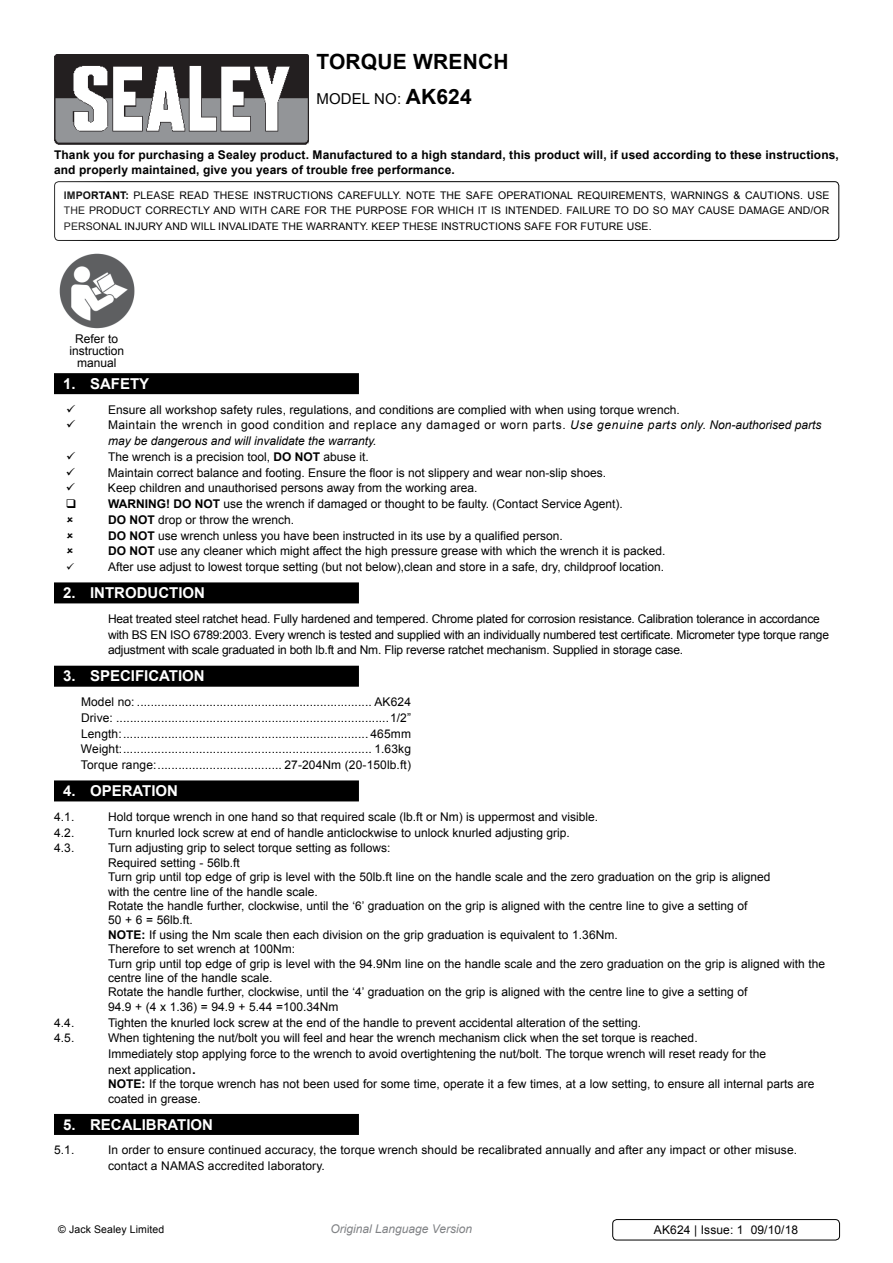
<style>
.page{position:relative;width:893px;height:1263px;background:#fff}
.page>*{position:absolute;margin:0;border:0;box-sizing:border-box;transform-origin:0 0}
.t1{font:700 21px "Arial";letter-spacing:.01em;color:#000}
.t2{font:700 15px "Arial";color:#fff}
.t3{font:15px "Arial";letter-spacing:.01em;color:#000}
.t4{font:12px/15.8px "Arial";color:#000}
.t5{font:700 12px/15.8px "Arial";letter-spacing:.01em;color:#000}
.t6{font:italic 12px "Arial";color:#808285}
.t7{font:10.5px/15.8px "Arial";letter-spacing:.01em;color:#000;text-align:justify}
.s1{font-weight:700;font-size:21px}
.s2{font-weight:700}
.s3{font-style:italic}
.s4{font-size:18px}
</style>
<div class="page">
<img style="left:54px;top:54px;width:255px;height:90px">
<div style="left:54px;top:181px;width:785px;height:60px;border:1px solid #000;border-radius:4px"></div>
<div style="left:54px;top:373px;width:305px;height:21px;background:#000"></div>
<div style="left:54px;top:582px;width:305px;height:21px;background:#000"></div>
<div style="left:54px;top:666px;width:305px;height:21px;background:#000"></div>
<div style="left:54px;top:780px;width:305px;height:21px;background:#000"></div>
<div style="left:54px;top:1114px;width:305px;height:21px;background:#000"></div>
<img style="left:59px;top:253px;width:76px;height:76px">
<div style="left:612px;top:1219px;width:228px;height:21px;border:1px solid #000;border-radius:4px"></div>
<h1 class="t1" style="left:316px;top:48px;width:194px">tORQUE WRENCH</h1>
<p class="t3" style="left:316px;top:88px;width:157px">MODEL NO: <span class="s1">ak624</span></p>
<p class="t5" style="left:54px;top:147px;width:786px">Thank you for purchasing a Sealey product. Manufactured to a high standard, this product will, if used according to these instructions, and properly maintained, give you years of trouble free performance.</p>
<p class="t7" style="left:64px;top:187px;width:767px"><span class="s2">IMPORTANT:</span> PLEASE READ THESE INSTRUCTIONS CAREFULLY. NOTE THE SAFE OPERATIONAL REQUIREMENTS, WARNINGS &amp; CAUTIONS. USE THE PRODUCT CORRECTLY AND WITH CARE FOR THE PURPOSE FOR WHICH IT IS INTENDED. FAILURE TO DO SO MAY CAUSE DAMAGE AND/OR PERSONAL INJURY AND WILL INVALIDATE THE WARRANTY. KEEP THESE INSTRUCTIONS SAFE FOR FUTURE USE.</p>
<p class="t4" style="left:69px;top:332px;width:56px;line-height:12px;text-align:center">Refer to instruction manual</p>
<p class="t2" style="left:63px;top:374px;width:88px">1. SAFETY</p>
<p class="t4" style="left:108px;top:402px;width:715px">Ensure all workshop safety rules, regulations, and conditions are complied with when using torque wrench.<br>Maintain the wrench in good condition and replace any damaged or worn parts. <span class="s3">Use genuine parts only. Non-authorised parts may be dangerous and will invalidate the warranty.<br></span>The wrench is a precision tool, <span class="s2">DO NOT</span> abuse it.<br>Maintain correct balance and footing. Ensure the floor is not slippery and wear non-slip shoes.<br>Keep children and unauthorised persons away from the working area.<br><span class="s2">WARNING! DO NOT</span> use the wrench if damaged or thought to be faulty. (Contact Service Agent).<br><span class="s2">DO NOT</span> drop or throw the wrench.<br><span class="s2">DO NOT</span> use wrench unless you have been instructed in its use by a qualified person.<br><span class="s2">DO NOT</span> use any cleaner which might affect the high pressure grease with which the wrench it is packed.<br>After use adjust to lowest torque setting (but not below),clean and store in a safe, dry, childproof location.</p>
<p class="t2" style="left:63px;top:583px;width:143px">2. INTRODUCTION</p>
<p class="t4" style="left:108px;top:611px;width:722px">Heat treated steel ratchet head. Fully hardened and tempered. Chrome plated for corrosion resistance. Calibration tolerance in accordance with BS EN ISO 6789:2003. Every wrench is tested and supplied with an individually numbered test certificate. Micrometer type torque range adjustment with scale graduated in both lb.ft and Nm. Flip reverse ratchet mechanism. Supplied in storage case.</p>
<p class="t2" style="left:63px;top:666px;width:143px">3. SPECIFICATION</p>
<p class="t4" style="left:81px;top:694px;width:332px;text-align:justify">model no: .................................................................... AK624<br>Drive: ...............................................................................1/2” Length:....................................................................... 465mm Weight:........................................................................ 1.63kg Torque range:.................................... 27-204Nm (20-150lb.ft)</p>
<p class="t2" style="left:63px;top:781px;width:39px">4. oper</p>
<p class="t2" style="left:133px;top:781px;width:29px">ation</p>
<p class="t4" style="left:54px;top:809px;width:22px">4.1.</p>
<p class="t4" style="left:108px;top:809px;width:492px">Hold torque wrench in one hand so that required scale (lb.ft or Nm) is uppermost and visible.</p>
<p class="t4" style="left:54px;top:825px;width:22px">4.2.</p>
<p class="t4" style="left:108px;top:825px;width:463px">Turn knurled lock screw at end of handle anticlockwise to unlock knurled adjusting grip.</p>
<p class="t4" style="left:54px;top:840px;width:22px">4.3.</p>
<p class="t4" style="left:108px;top:841px;width:719px;line-height:14.4px">Turn adjusting grip to select torque setting as follows:<br>Required setting - 56lb.ft<br>Turn grip until top edge of grip is level with the 50lb.ft line on the handle scale and the zero graduation on the grip is aligned<br>with the centre line of the handle scale.<br>Rotate the handle further, clockwise, until the ‘6’ graduation on the grip is aligned with the centre line to give a setting of<br>50 + 6 = 56lb.ft.<br><span class="s2">NOTE:</span> If using the Nm scale then each division on the grip graduation is equivalent to 1.36Nm.<br>Therefore to set wrench at 100Nm:<br>Turn grip until top edge of grip is level with the 94.9Nm line on the handle scale and the zero graduation on the grip is aligned with the centre line of the handle scale.<br>Rotate the handle further, clockwise, until the ‘4’ graduation on the grip is aligned with the centre line to give a setting of<br>94.9 + (4 x 1.36) = 94.9 + 5.44 =100.34Nm</p>
<p class="t4" style="left:54px;top:1015px;width:22px">4.4.</p>
<p class="t4" style="left:108px;top:1015px;width:535px">Tighten the knurled lock screw at the end of the handle to prevent accidental alteration of the setting.</p>
<p class="t4" style="left:54px;top:1030px;width:22px">4.5.</p>
<p class="t4" style="left:108px;top:1030px;width:660px">When tightening the nut/bolt you will feel and hear the wrench mechanism click when the set torque is reached.<br>Immediately stop applying force to the wrench to avoid overtightening the nut/bolt. The torque wrench will reset ready for the next application<span class="s4">.</span></p>
<p class="t4" style="left:108px;top:1077px;width:708px;line-height:14.4px"><span class="s2">NOTE:</span> If the torque wrench has not been used for some time, operate it a few times, at a low setting, to ensure all internal parts are coated in grease.</p>
<p class="t2" style="left:63px;top:1114px;width:38px">5. rec</p>
<p class="t2" style="left:122px;top:1114px;width:74px">alibration</p>
<p class="t4" style="left:54px;top:1142px;width:22px">5.1.</p>
<p class="t4" style="left:108px;top:1142px;width:691px">In order to ensure continued accuracy, the torque wrench should be recalibrated annually and after any impact or other misuse. contact a NAMAS accredited laboratory.</p>
<p class="t7" style="left:58px;top:1221px;width:108px">© Jack Sealey Limited</p>
<p class="t6" style="left:330px;top:1220px;width:143px">Original Language Version</p>
<p class="t4" style="left:654px;top:1222px;width:146px">AK624 | Issue: 1 09/10/18</p>
</div>
